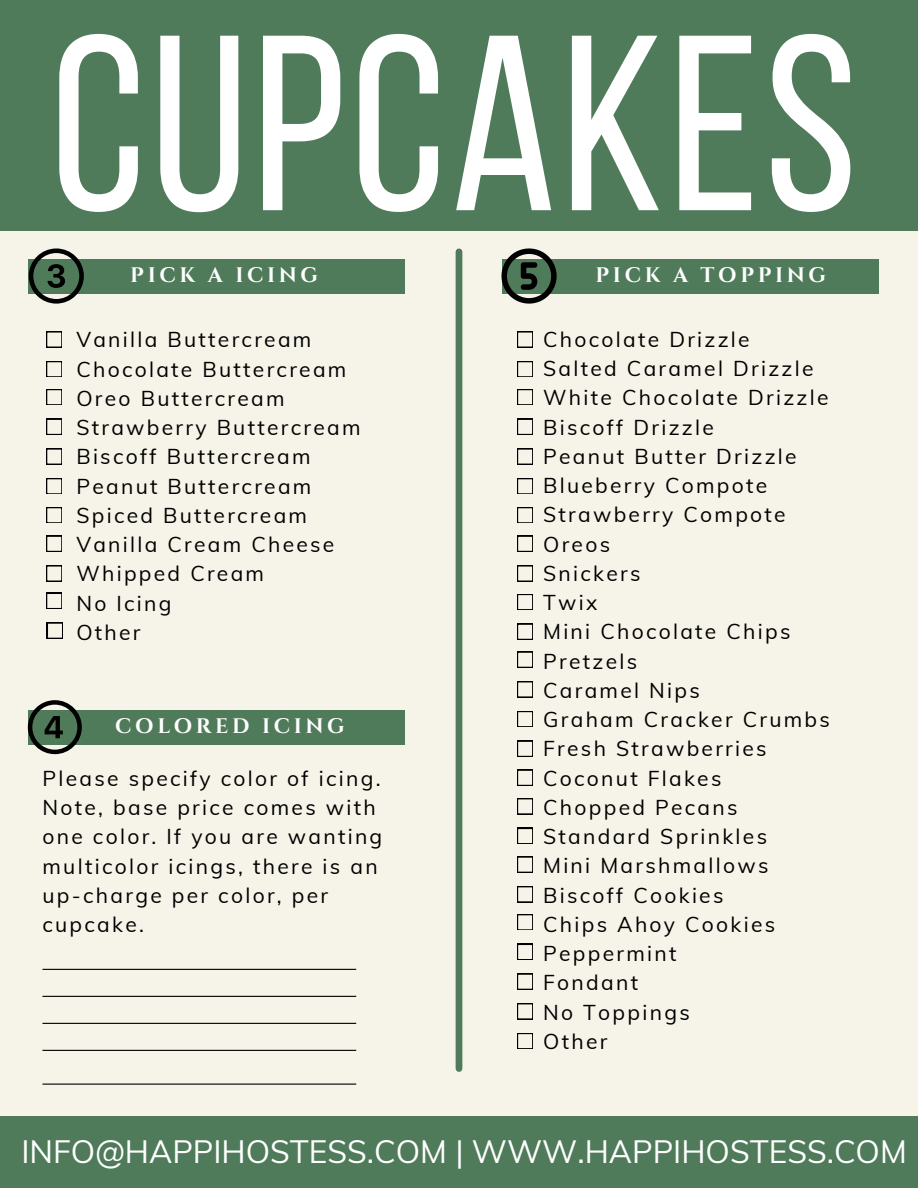
<style>
.page{position:relative;width:918px;height:1188px;background:#f6f4e9}
.page>*{position:absolute;margin:0;border:0;box-sizing:border-box;transform-origin:0 0}
.t1{font:249.3px "Bebas Neue";letter-spacing:.02em;color:#fff}
.t2{font:31.65px "Muli";color:#fff}
.t3{font:21px/29.2px "Muli";letter-spacing:.11em;color:#000}
.t4{font:700 21px "Cinzel";letter-spacing:.175em;color:#fff}
</style>
<div class="page">
<div style="left:456px;top:252px;width:6px;height:817px;background:#4f7b5a"></div>
<div style="left:0;top:0;width:918px;height:230px;background:#4f7b5a"></div>
<div style="left:0;top:1117px;width:918px;height:71px;background:#4f7b5a"></div>
<div style="left:503px;top:259px;width:376px;height:35px;background:#4f7b5a"></div>
<svg style="left:517px;top:331px;width:16px;height:16px"></svg>
<svg style="left:517px;top:361px;width:16px;height:16px"></svg>
<svg style="left:517px;top:389px;width:16px;height:16px"></svg>
<svg style="left:517px;top:419px;width:16px;height:16px"></svg>
<svg style="left:517px;top:449px;width:16px;height:15px"></svg>
<svg style="left:517px;top:565px;width:16px;height:16px"></svg>
<svg style="left:517px;top:536px;width:16px;height:15px"></svg>
<svg style="left:517px;top:507px;width:16px;height:16px"></svg>
<svg style="left:517px;top:478px;width:16px;height:16px"></svg>
<svg style="left:517px;top:594px;width:16px;height:16px"></svg>
<svg style="left:517px;top:624px;width:16px;height:15px"></svg>
<svg style="left:517px;top:652px;width:16px;height:15px"></svg>
<svg style="left:517px;top:681px;width:16px;height:16px"></svg>
<svg style="left:517px;top:711px;width:16px;height:16px"></svg>
<svg style="left:517px;top:828px;width:16px;height:16px"></svg>
<svg style="left:517px;top:798px;width:16px;height:16px"></svg>
<svg style="left:517px;top:770px;width:16px;height:15px"></svg>
<svg style="left:517px;top:741px;width:16px;height:16px"></svg>
<svg style="left:517px;top:857px;width:16px;height:15px"></svg>
<svg style="left:517px;top:886px;width:16px;height:16px"></svg>
<svg style="left:517px;top:914px;width:16px;height:16px"></svg>
<svg style="left:517px;top:944px;width:16px;height:16px"></svg>
<svg style="left:517px;top:974px;width:16px;height:15px"></svg>
<svg style="left:502px;top:248px;width:55px;height:56px"></svg>
<svg style="left:517px;top:1003px;width:16px;height:16px"></svg>
<svg style="left:517px;top:1033px;width:16px;height:16px"></svg>
<div style="left:28px;top:259px;width:376px;height:34px;background:#4f7b5a"></div>
<svg style="left:29px;top:248px;width:55px;height:56px"></svg>
<svg style="left:46px;top:331px;width:16px;height:16px"></svg>
<svg style="left:46px;top:361px;width:16px;height:16px"></svg>
<svg style="left:46px;top:389px;width:16px;height:16px"></svg>
<svg style="left:46px;top:419px;width:16px;height:16px"></svg>
<svg style="left:46px;top:449px;width:16px;height:15px"></svg>
<svg style="left:46px;top:565px;width:16px;height:16px"></svg>
<svg style="left:46px;top:536px;width:16px;height:15px"></svg>
<svg style="left:46px;top:507px;width:16px;height:16px"></svg>
<svg style="left:46px;top:478px;width:16px;height:16px"></svg>
<svg style="left:46px;top:593px;width:16px;height:16px"></svg>
<svg style="left:47px;top:623px;width:16px;height:15px"></svg>
<div style="left:29px;top:710px;width:376px;height:35px;background:#4f7b5a"></div>
<svg style="left:28px;top:700px;width:54px;height:54px"></svg>
<hr style="left:42px;top:969px;width:314px;height:1px;background:#000">
<hr style="left:42px;top:996px;width:314px;height:1px;background:#000">
<hr style="left:42px;top:1023px;width:314px;height:1px;background:#000">
<hr style="left:42px;top:1050px;width:314px;height:1px;background:#000">
<hr style="left:42px;top:1084px;width:314px;height:1px;background:#000">
<h1 class="t1" style="left:51px;top:23px;width:808px">CUPCAKES</h1>
<p class="t4" style="left:130px;top:262px;width:189px">PICK A ICING</p>
<p class="t4" style="left:596px;top:262px;width:232px">PICK A TOPPING</p>
<p class="t3" style="left:76px;top:325px;width:237px">Vanilla Buttercream</p>
<p class="t3" style="left:76px;top:354px;width:272px">Chocolate Buttercream</p>
<p class="t3" style="left:76px;top:383px;width:210px">Oreo Buttercream</p>
<p class="t3" style="left:76px;top:413px;width:286px">Strawberry Buttercream</p>
<p class="t3" style="left:76px;top:442px;width:236px">Biscoff Buttercream</p>
<p class="t3" style="left:76px;top:471px;width:237px">Peanut Buttercream</p>
<p class="t3" style="left:76px;top:500px;width:232px">Spiced Buttercream</p>
<p class="t3" style="left:76px;top:530px;width:260px">Vanilla Cream Cheese</p>
<p class="t3" style="left:76px;top:559px;width:189px">Whipped Cream</p>
<p class="t3" style="left:76px;top:588px;width:97px">No Icing</p>
<p class="t3" style="left:76px;top:617px;width:66px">Other</p>
<p class="t4" style="left:115px;top:713px;width:231px">COLORED ICING</p>
<p class="t3" style="left:42px;top:763px;width:341px">Please specify color of icing.<br>Note, base price comes with one color. If you are wanting multicolor icings, there is an up-charge per color, per cupcake.</p>
<p class="t3" style="left:543px;top:324px;width:208px">Chocolate Drizzle</p>
<h3 class="t3" style="left:543px;top:353px;width:272px">Salted Caramel Drizzle</h3>
<p class="t3" style="left:543px;top:383px;width:287px">White Chocolate Drizzle</p>
<p class="t3" style="left:543px;top:412px;width:172px">Biscoff Drizzle</p>
<p class="t3" style="left:543px;top:441px;width:255px">Peanut Butter Drizzle</p>
<p class="t3" style="left:543px;top:470px;width:226px">Blueberry Compote</p>
<p class="t3" style="left:543px;top:500px;width:244px">Strawberry Compote</p>
<p class="t3" style="left:543px;top:529px;width:69px">Oreos</p>
<p class="t3" style="left:543px;top:558px;width:99px">Snickers</p>
<p class="t3" style="left:543px;top:587px;width:56px">Twix</p>
<p class="t3" style="left:543px;top:617px;width:249px">Mini Chocolate Chips</p>
<p class="t3" style="left:543px;top:646px;width:96px">Pretzels</p>
<p class="t3" style="left:543px;top:675px;width:158px">Caramel Nips</p>
<p class="t3" style="left:543px;top:704px;width:288px">Graham Cracker Crumbs</p>
<p class="t3" style="left:543px;top:734px;width:225px">Fresh Strawberries</p>
<h3 class="t3" style="left:543px;top:763px;width:180px">Coconut Flakes</h3>
<p class="t3" style="left:543px;top:792px;width:196px">Chopped Pecans</p>
<p class="t3" style="left:543px;top:821px;width:225px">Standard Sprinkles</p>
<p class="t3" style="left:543px;top:851px;width:227px">Mini Marshmallows</p>
<p class="t3" style="left:543px;top:880px;width:182px">Biscoff Cookies</p>
<p class="t3" style="left:543px;top:909px;width:234px">Chips Ahoy Cookies</p>
<p class="t3" style="left:543px;top:938px;width:135px">Peppermint</p>
<p class="t3" style="left:543px;top:968px;width:96px">Fondant</p>
<p class="t3" style="left:543px;top:997px;width:148px">No Toppings</p>
<p class="t3" style="left:543px;top:1026px;width:66px">Other</p>
<p class="t2" style="left:21px;top:1131px;width:887px">INFO@HAPPIHOSTESS.COM | WWW.HAPPIHOSTESS.COM</p>
</div>
